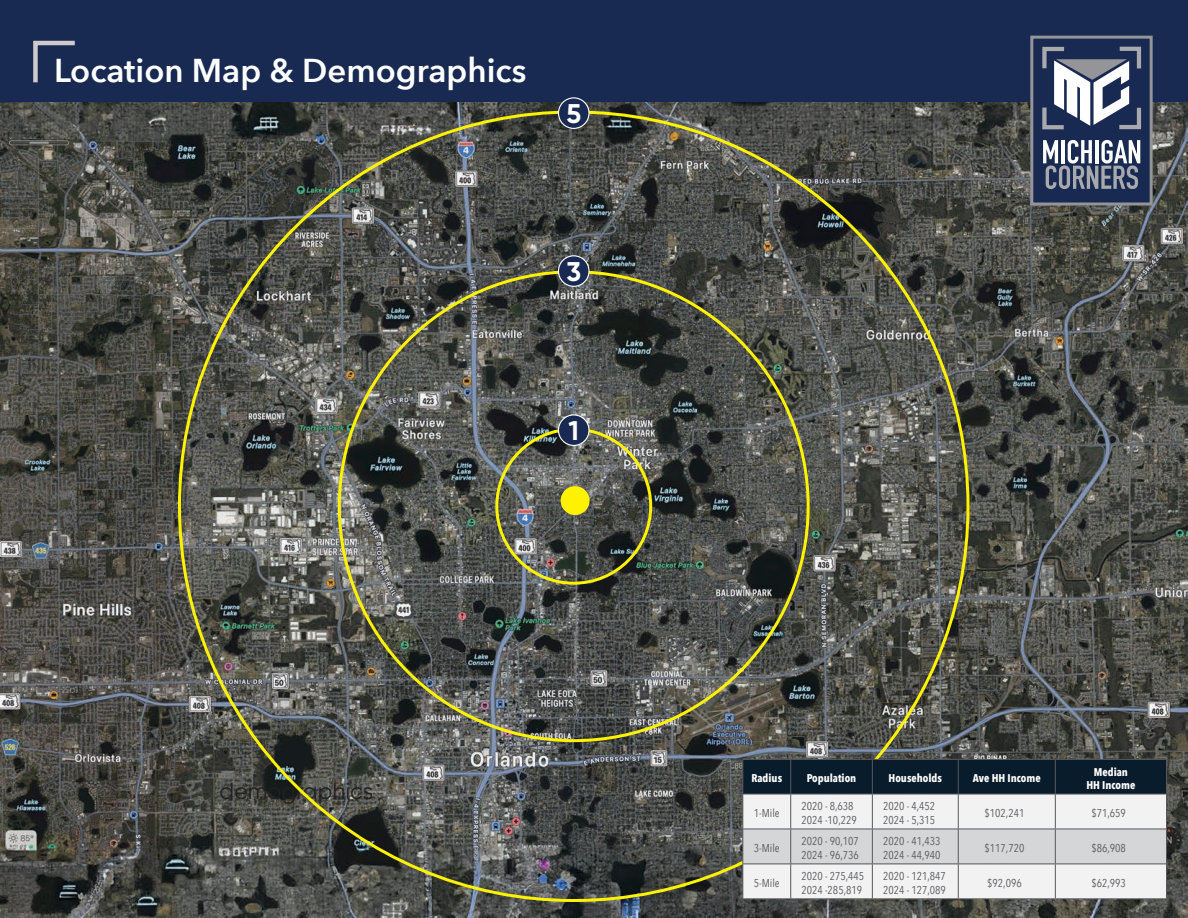
<style>
.page{position:relative;width:1188px;height:918px;background:#fff}
.page>*{position:absolute;margin:0;border:0;box-sizing:border-box;transform-origin:0 0}
.t1{font:600 33px "Avenir Next";color:#fff}
.t2{font:700 27px "Gilroy";color:#fff}
.t3{font:23.25px "Gilroy";color:#231f20}
.t4{font:11.4px "Avenir Next Condensed";color:#58595b}
.t5{font:700 11.25px "Avenir Next Condensed";color:#fff}
</style>
<div class="page">
<img style="left:0;top:101px;width:1188px;height:817px">
<div style="left:0;top:0;width:1188px;height:101px;background:#182952"></div>
<div style="left:744px;top:760px;width:422px;height:34px;background:#091c2b"></div>
<div style="left:744px;top:795px;width:422px;height:104px;background:#f2f2f3"></div>
<div style="left:744px;top:830px;width:422px;height:34px;background:#d4d6d7"></div>
<hr style="left:742px;top:759px;width:49px;height:1px;background:#58595b">
<hr style="left:743px;top:760px;width:1px;height:34px;background:#58595b">
<hr style="left:791px;top:759px;width:81px;height:1px;background:#58595b">
<hr style="left:790px;top:760px;width:1px;height:34px;background:#58595b">
<hr style="left:872px;top:759px;width:86px;height:1px;background:#58595b">
<hr style="left:872px;top:760px;width:1px;height:34px;background:#58595b">
<hr style="left:958px;top:759px;width:97px;height:1px;background:#58595b">
<hr style="left:958px;top:760px;width:1px;height:34px;background:#58595b">
<hr style="left:1055px;top:759px;width:112px;height:1px;background:#58595b">
<hr style="left:1055px;top:760px;width:1px;height:34px;background:#58595b">
<hr style="left:1166px;top:760px;width:1px;height:34px;background:#58595b">
<hr style="left:742px;top:794px;width:49px;height:1px;background:#58595b">
<hr style="left:743px;top:794px;width:1px;height:35px;background:#58595b">
<hr style="left:791px;top:794px;width:81px;height:1px;background:#58595b">
<hr style="left:790px;top:794px;width:1px;height:35px;background:#58595b">
<hr style="left:872px;top:794px;width:86px;height:1px;background:#58595b">
<hr style="left:872px;top:794px;width:1px;height:35px;background:#58595b">
<hr style="left:958px;top:794px;width:97px;height:1px;background:#58595b">
<hr style="left:958px;top:794px;width:1px;height:35px;background:#58595b">
<hr style="left:1055px;top:794px;width:112px;height:1px;background:#58595b">
<hr style="left:1055px;top:794px;width:1px;height:35px;background:#58595b">
<hr style="left:1166px;top:794px;width:1px;height:35px;background:#58595b">
<hr style="left:742px;top:829px;width:49px;height:1px;background:#58595b">
<hr style="left:743px;top:829px;width:1px;height:35px;background:#58595b">
<hr style="left:791px;top:829px;width:81px;height:1px;background:#58595b">
<hr style="left:790px;top:829px;width:1px;height:35px;background:#58595b">
<hr style="left:872px;top:829px;width:86px;height:1px;background:#58595b">
<hr style="left:872px;top:829px;width:1px;height:35px;background:#58595b">
<hr style="left:958px;top:829px;width:97px;height:1px;background:#58595b">
<hr style="left:958px;top:829px;width:1px;height:35px;background:#58595b">
<hr style="left:1055px;top:829px;width:112px;height:1px;background:#58595b">
<hr style="left:1055px;top:829px;width:1px;height:35px;background:#58595b">
<hr style="left:1166px;top:829px;width:1px;height:35px;background:#58595b">
<hr style="left:742px;top:899px;width:49px;height:1px;background:#58595b">
<hr style="left:791px;top:899px;width:81px;height:1px;background:#58595b">
<hr style="left:872px;top:899px;width:86px;height:1px;background:#58595b">
<hr style="left:958px;top:899px;width:97px;height:1px;background:#58595b">
<hr style="left:1055px;top:899px;width:112px;height:1px;background:#58595b">
<hr style="left:742px;top:864px;width:49px;height:1px;background:#58595b">
<hr style="left:743px;top:864px;width:1px;height:35px;background:#58595b">
<hr style="left:791px;top:864px;width:81px;height:1px;background:#58595b">
<hr style="left:790px;top:864px;width:1px;height:35px;background:#58595b">
<hr style="left:872px;top:864px;width:86px;height:1px;background:#58595b">
<hr style="left:872px;top:864px;width:1px;height:35px;background:#58595b">
<hr style="left:958px;top:864px;width:97px;height:1px;background:#58595b">
<hr style="left:958px;top:864px;width:1px;height:35px;background:#58595b">
<hr style="left:1055px;top:864px;width:112px;height:1px;background:#58595b">
<hr style="left:1055px;top:864px;width:1px;height:35px;background:#58595b">
<hr style="left:1166px;top:864px;width:1px;height:35px;background:#58595b">
<div style="left:558px;top:98px;width:31px;height:30px;background:#182952;border-radius:50%"></div>
<div style="left:558px;top:97px;width:32px;height:32px;border:1px solid #fff;border-radius:50%"></div>
<div style="left:558px;top:256px;width:31px;height:30px;background:#182952;border-radius:50%"></div>
<div style="left:558px;top:255px;width:32px;height:32px;border:1px solid #fff;border-radius:50%"></div>
<div style="left:558px;top:415px;width:31px;height:30px;background:#182952;border-radius:50%"></div>
<div style="left:558px;top:414px;width:32px;height:32px;border:1px solid #fff;border-radius:50%"></div>
<div style="left:561px;top:486px;width:29px;height:29px;background:#fff200;border-radius:50%"></div>
<div style="left:1030px;top:36px;width:123px;height:170px;background:#182952;border:3px solid #939598"></div>
<svg style="left:1043px;top:140px;width:97px;height:49px"></svg>
<svg style="left:1042px;top:46px;width:100px;height:84px"></svg>
<svg style="left:33px;top:40px;width:42px;height:43px"></svg>
<p class="t1" style="left:54px;top:42px;width:474px">Location Map &amp; Demographics</p>
<p class="t2" style="left:566px;top:96px;width:16px">5</p>
<p class="t2" style="left:566px;top:254px;width:16px">3</p>
<p class="t2" style="left:569px;top:414px;width:12px">1</p>
<p class="t3" style="left:220px;top:776px;width:155px">demographics</p>
<p class="t5" style="left:751px;top:771px;width:32px">Radius</p>
<p class="t5" style="left:807px;top:771px;width:51px">Population</p>
<p class="t5" style="left:889px;top:771px;width:55px">Households</p>
<p class="t5" style="left:973px;top:771px;width:69px">Ave HH Income</p>
<p class="t5" style="left:1094px;top:765px;width:36px">Median</p>
<p class="t5" style="left:1086px;top:778px;width:51px">HH Income</p>
<p class="t4" style="left:754px;top:803px;width:27px">1-Mile</p>
<p class="t4" style="left:802px;top:797px;width:53px">2020 - 8,638</p>
<p class="t4" style="left:802px;top:810px;width:57px">2024 -10,229</p>
<p class="t4" style="left:883px;top:797px;width:53px">2020 - 4,452</p>
<p class="t4" style="left:883px;top:810px;width:53px">2024 - 5,315</p>
<p class="t4" style="left:985px;top:803px;width:41px">$102,241</p>
<p class="t4" style="left:1091px;top:803px;width:36px">$71,659</p>
<p class="t4" style="left:754px;top:838px;width:27px">3-Mile</p>
<p class="t4" style="left:802px;top:832px;width:59px">2020 - 90,107</p>
<p class="t4" style="left:802px;top:845px;width:59px">2024 - 96,736</p>
<p class="t4" style="left:883px;top:832px;width:59px">2020 - 41,433</p>
<p class="t4" style="left:883px;top:845px;width:59px">2024 - 44,940</p>
<p class="t4" style="left:985px;top:838px;width:41px">$117,720</p>
<p class="t4" style="left:1091px;top:838px;width:36px">$86,908</p>
<p class="t4" style="left:754px;top:873px;width:27px">5-Mile</p>
<p class="t4" style="left:802px;top:867px;width:64px">2020 - 275,445</p>
<p class="t4" style="left:802px;top:880px;width:62px">2024 -285,819</p>
<p class="t4" style="left:883px;top:867px;width:64px">2020 - 121,847</p>
<p class="t4" style="left:883px;top:880px;width:64px">2024 - 127,089</p>
<p class="t4" style="left:987px;top:873px;width:36px">$92,096</p>
<p class="t4" style="left:1091px;top:873px;width:36px">$62,993</p>
</div>
